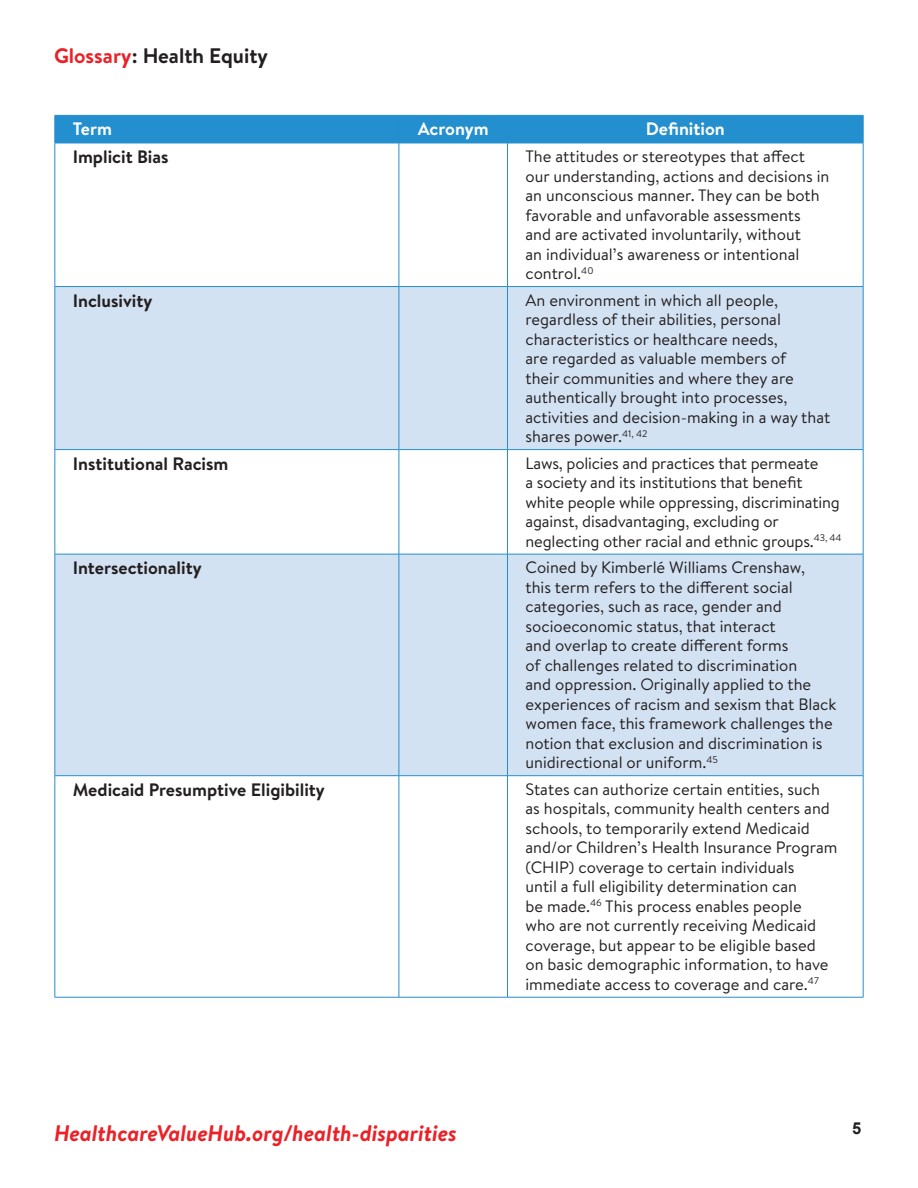
<style>
.page{position:relative;width:918px;height:1188px;background:#fff}
.page>*{position:absolute;margin:0;border:0;box-sizing:border-box;transform-origin:0 0}
.t1{font:italic 700 22.5px "Brandon Text";color:#ec2127}
.t2{font:700 21px "Brandon Text";color:#231f20}
.t3{font:700 18px "Brandon Text";color:#231f20}
.t4{font:700 18px "Brandon Text";color:#fff}
.Paragraph_Text{font:16.5px/19.5px "Brandon Text";color:#231f20}
.t5{font:700 16.5px "Arial";color:#231f20}
.s1{color:#ec2127}
</style>
<div class="page">
<svg style="left:56px;top:287px;width:807px;height:488px;fill:#d3e2f3"></svg>
<div style="left:55px;top:115px;width:809px;height:28px;background:#238fcf"></div>
<hr style="left:55px;top:143px;width:1px;height:143px;background:#258ece">
<hr style="left:399px;top:143px;width:1px;height:143px;background:#258ece">
<hr style="left:507px;top:143px;width:1px;height:143px;background:#258ece">
<hr style="left:863px;top:143px;width:1px;height:143px;background:#258ece">
<hr style="left:55px;top:287px;width:1px;height:162px;background:#258ece">
<hr style="left:399px;top:287px;width:1px;height:162px;background:#258ece">
<hr style="left:507px;top:287px;width:1px;height:162px;background:#258ece">
<hr style="left:863px;top:287px;width:1px;height:162px;background:#258ece">
<hr style="left:55px;top:450px;width:1px;height:104px;background:#258ece">
<hr style="left:399px;top:450px;width:1px;height:104px;background:#258ece">
<hr style="left:507px;top:450px;width:1px;height:104px;background:#258ece">
<hr style="left:863px;top:450px;width:1px;height:104px;background:#258ece">
<hr style="left:55px;top:554px;width:1px;height:221px;background:#258ece">
<hr style="left:399px;top:554px;width:1px;height:221px;background:#258ece">
<hr style="left:507px;top:554px;width:1px;height:221px;background:#258ece">
<hr style="left:863px;top:554px;width:1px;height:221px;background:#258ece">
<hr style="left:55px;top:776px;width:1px;height:221px;background:#258ece">
<hr style="left:399px;top:776px;width:1px;height:221px;background:#258ece">
<hr style="left:507px;top:776px;width:1px;height:221px;background:#258ece">
<hr style="left:863px;top:776px;width:1px;height:221px;background:#258ece">
<hr style="left:55px;top:115px;width:344px;height:1px;background:#258ece">
<hr style="left:399px;top:115px;width:109px;height:1px;background:#258ece">
<hr style="left:508px;top:115px;width:355px;height:1px;background:#258ece">
<hr style="left:55px;top:143px;width:344px;height:1px;background:#258ece">
<hr style="left:399px;top:143px;width:109px;height:1px;background:#258ece">
<hr style="left:508px;top:143px;width:355px;height:1px;background:#258ece">
<hr style="left:55px;top:286px;width:344px;height:1px;background:#258ece">
<hr style="left:399px;top:286px;width:109px;height:1px;background:#258ece">
<hr style="left:508px;top:286px;width:355px;height:1px;background:#258ece">
<hr style="left:55px;top:449px;width:344px;height:1px;background:#258ece">
<hr style="left:399px;top:449px;width:109px;height:1px;background:#258ece">
<hr style="left:508px;top:449px;width:355px;height:1px;background:#258ece">
<hr style="left:55px;top:554px;width:344px;height:1px;background:#258ece">
<hr style="left:399px;top:554px;width:109px;height:1px;background:#258ece">
<hr style="left:508px;top:554px;width:355px;height:1px;background:#258ece">
<hr style="left:55px;top:775px;width:344px;height:1px;background:#258ece">
<hr style="left:399px;top:775px;width:109px;height:1px;background:#258ece">
<hr style="left:508px;top:775px;width:355px;height:1px;background:#258ece">
<hr style="left:55px;top:997px;width:344px;height:1px;background:#258ece">
<hr style="left:399px;top:997px;width:109px;height:1px;background:#258ece">
<hr style="left:508px;top:997px;width:355px;height:1px;background:#258ece">
<p class="t2" style="left:54px;top:41px;width:216px"><span class="s1">Glossary</span>: Health Equity</p>
<p class="t4" style="left:73px;top:117px;width:41px">Term</p>
<p class="t4" style="left:418px;top:117px;width:72px">Acronym</p>
<p class="t4" style="left:646px;top:117px;width:81px">Definition</p>
<p class="t3" style="left:73px;top:144px;width:97px">Implicit Bias</p>
<p class="Paragraph_Text" style="left:526px;top:146px;width:306px">The attitudes or stereotypes that affect our understanding, actions and decisions in an unconscious manner. They can be both favorable and unfavorable assessments and are activated involuntarily, without<br>an individual’s awareness or intentional control.<sup>40</sup></p>
<p class="t3" style="left:73px;top:288px;width:81px">Inclusivity</p>
<p class="Paragraph_Text" style="left:526px;top:290px;width:306px">An environment in which all people, regardless of their abilities, personal characteristics or healthcare needs,<br>are regarded as valuable members of<br>their communities and where they are authentically brought into processes, activities and decision-making in a way that shares power.<sup>41,</sup> <sup>42</sup></p>
<p class="t3" style="left:73px;top:451px;width:157px">Institutional Racism</p>
<p class="Paragraph_Text" style="left:526px;top:453px;width:317px">Laws, policies and practices that permeate<br>a society and its institutions that benefit white people while oppressing, discriminating against, disadvantaging, excluding or neglecting other racial and ethnic groups.<sup>43,</sup> <sup>44</sup></p>
<p class="t3" style="left:73px;top:555px;width:130px">Intersectionality</p>
<p class="Paragraph_Text" style="left:526px;top:557px;width:312px">Coined by Kimberlé Williams Crenshaw,<br>this term refers to the different social categories, such as race, gender and socioeconomic status, that interact<br>and overlap to create different forms<br>of challenges related to discrimination<br>and oppression. Originally applied to the experiences of racism and sexism that Black women face, this framework challenges the notion that exclusion and discrimination is unidirectional or uniform.<sup>45</sup></p>
<p class="t3" style="left:73px;top:777px;width:254px">Medicaid Presumptive Eligibility</p>
<p class="Paragraph_Text" style="left:526px;top:779px;width:313px">States can authorize certain entities, such as hospitals, community health centers and schools, to temporarily extend Medicaid and/or Children’s Health Insurance Program (CHIP) coverage to certain individuals<br>until a full eligibility determination can<br>be made.<sup>46</sup> This process enables people<br>who are not currently receiving Medicaid coverage, but appear to be eligible based on basic demographic information, to have immediate access to coverage and care.<sup>47</sup></p>
<p class="t1" style="left:54px;top:1117px;width:404px">HealthcareValueHub.org/health-disparities</p>
<p class="t5" style="left:852px;top:1117px;width:11px">5</p>
</div>
